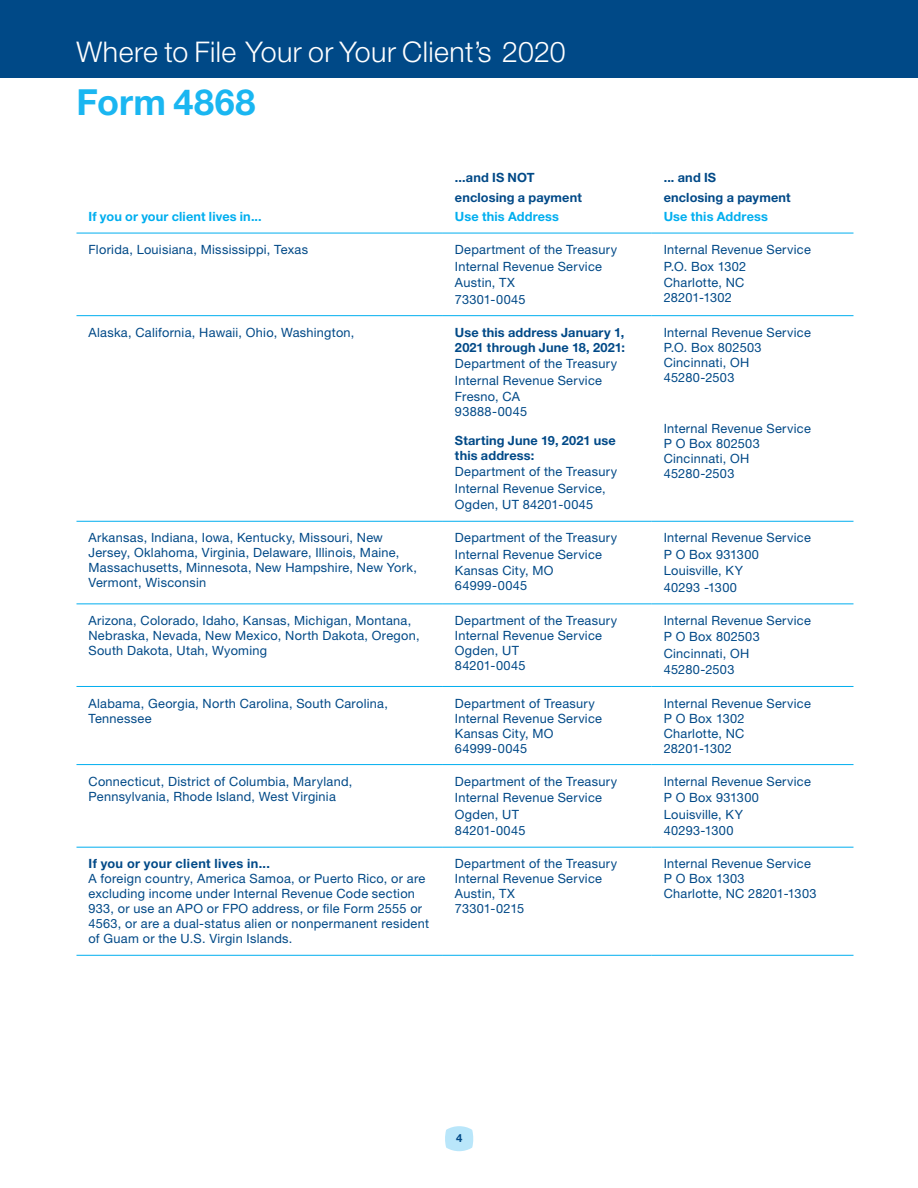
<style>
.page{position:relative;width:918px;height:1188px;background:#fff}
.page>*{position:absolute;margin:0;border:0;box-sizing:border-box;transform-origin:0 0}
._02_Head_Forms_Numbe{font:700 36px "Helvetica Neue LT Std";letter-spacing:.01em;color:#1ab6f1}
._01_Head_leaders{font:300 28.5px "Helvetica Neue LT Std";letter-spacing:.015em;color:#fff}
.table_body{font:12.75px/15px "Helvetica Neue LT Std";letter-spacing:.02em;color:#004987}
.Addresses{font:12.75px/16.5px "Helvetica Neue LT Std";letter-spacing:.02em;color:#004987}
.addresses_less_space{font:12.75px/16.5px "Helvetica Neue LT Std";letter-spacing:.02em;color:#004987}
.Cyan_Heads{font:700 12.75px/19.5px "Helvetica Neue LT Std";letter-spacing:.01em;color:#004987}
.addresses_bold_headi{font:700 12.75px/15px "Helvetica Neue LT Std";letter-spacing:.01em;color:#004987}
.Cyan_Heads-2{font:700 12.75px "Helvetica Neue LT Std";letter-spacing:.01em;color:#00aeef}
.t1{font:700 11.25px "Helvetica Neue LT Std";color:#004987}
.s1{color:#00aeef}
.s2{font-weight:700}
</style>
<div class="page">
<svg style="left:445px;top:1126px;width:29px;height:25px"></svg>
<div style="left:0;top:0;width:918px;height:78px;background:#004987"></div>
<hr style="left:76px;top:315px;width:367px;height:1px;background:#00aeef">
<hr style="left:443px;top:315px;width:209px;height:1px;background:#00aeef">
<hr style="left:652px;top:315px;width:202px;height:1px;background:#00aeef">
<hr style="left:76px;top:521px;width:367px;height:1px;background:#00aeef">
<hr style="left:443px;top:521px;width:209px;height:1px;background:#00aeef">
<hr style="left:652px;top:521px;width:202px;height:1px;background:#00aeef">
<hr style="left:76px;top:604px;width:367px;height:1px;background:#00aeef">
<hr style="left:443px;top:604px;width:209px;height:1px;background:#00aeef">
<hr style="left:652px;top:604px;width:202px;height:1px;background:#00aeef">
<hr style="left:76px;top:686px;width:367px;height:1px;background:#00aeef">
<hr style="left:443px;top:686px;width:209px;height:1px;background:#00aeef">
<hr style="left:652px;top:686px;width:202px;height:1px;background:#00aeef">
<hr style="left:76px;top:764px;width:367px;height:1px;background:#00aeef">
<hr style="left:443px;top:764px;width:209px;height:1px;background:#00aeef">
<hr style="left:652px;top:764px;width:202px;height:1px;background:#00aeef">
<hr style="left:76px;top:847px;width:367px;height:1px;background:#00aeef">
<hr style="left:443px;top:847px;width:209px;height:1px;background:#00aeef">
<hr style="left:652px;top:847px;width:202px;height:1px;background:#00aeef">
<hr style="left:76px;top:233px;width:367px;height:1px;background:#00aeef">
<hr style="left:443px;top:233px;width:209px;height:1px;background:#00aeef">
<hr style="left:652px;top:233px;width:202px;height:1px;background:#00aeef">
<hr style="left:76px;top:955px;width:367px;height:1px;background:#00aeef">
<hr style="left:443px;top:955px;width:209px;height:1px;background:#00aeef">
<hr style="left:652px;top:955px;width:202px;height:1px;background:#00aeef">
<p class="_01_Head_leaders" style="left:76px;top:35px;width:491px">Where to File Your or Your Client’s 2020</p>
<p class="_02_Head_Forms_Numbe" style="left:76px;top:80px;width:180px">Form 4868</p>
<p class="Cyan_Heads-2" style="left:88px;top:209px;width:175px">If you or your client lives in...</p>
<p class="Cyan_Heads" style="left:455px;top:167px;width:128px">...and IS NOT enclosing a payment<br><span class="s1">Use this Address</span></p>
<p class="Cyan_Heads" style="left:664px;top:167px;width:128px">... and IS<br>enclosing a payment<br><span class="s1">Use this Address</span></p>
<p class="table_body" style="left:88px;top:242px;width:221px">Florida, Louisiana, Mississippi, Texas</p>
<p class="Addresses" style="left:455px;top:241px;width:164px">Department of the Treasury<br>Internal Revenue Service<br>Austin, TX<br>73301-0045</p>
<p class="Addresses" style="left:664px;top:241px;width:149px">Internal Revenue Service<br>P.O. Box 1302<br>Charlotte, NC</p>
<p class="Addresses" style="left:664px;top:289px;width:70px">28201-1302</p>
<p class="table_body" style="left:88px;top:325px;width:267px">Alaska, California, Hawaii, Ohio, Washington,</p>
<p class="addresses_bold_headi" style="left:455px;top:324px;width:171px">Use this address January 1,<br>2021 through June 18, 2021:</p>
<p class="addresses_less_space" style="left:455px;top:355px;width:164px">Department of the Treasury<br>Internal Revenue Service<br>Fresno, CA</p>
<p class="addresses_less_space" style="left:455px;top:403px;width:74px">93888-0045</p>
<p class="addresses_bold_headi" style="left:455px;top:432px;width:162px">Starting June 19, 2021 use this address:</p>
<p class="addresses_less_space" style="left:455px;top:463px;width:164px">Department of the Treasury<br>Internal Revenue Service,<br>Ogden, UT 84201-0045</p>
<p class="table_body" style="left:88px;top:530px;width:330px">Arkansas, Indiana, Iowa, Kentucky, Missouri, New Jersey, Oklahoma, Virginia, Delaware, Illinois, Maine, Massachusetts, Minnesota, New Hampshire, New York, Vermont, Wisconsin</p>
<p class="Addresses" style="left:455px;top:529px;width:164px">Department of the Treasury<br>Internal Revenue Service<br>Kansas City, MO</p>
<p class="Addresses" style="left:455px;top:577px;width:74px">64999-0045</p>
<p class="Addresses" style="left:664px;top:325px;width:149px;line-height:15px">Internal Revenue Service<br>P.O. Box 802503<br>Cincinnati, OH<br>45280-2503</p>
<p class="Addresses" style="left:664px;top:421px;width:149px;line-height:15px">Internal Revenue Service<br>P O Box 802503<br>Cincinnati, OH<br>45280-2503</p>
<p class="Addresses" style="left:664px;top:529px;width:149px">Internal Revenue Service<br>P O Box 931300<br>Louisville, KY<br>40293 -1300</p>
<p class="table_body" style="left:88px;top:613px;width:333px">Arizona, Colorado, Idaho, Kansas, Michigan, Montana,<br>Nebraska, Nevada, New Mexico, North Dakota, Oregon,<br>South Dakota, Utah, Wyoming</p>
<p class="addresses_less_space" style="left:455px;top:613px;width:164px;line-height:15px">Department of the Treasury<br>Internal Revenue Service<br>Ogden, UT<br>84201-0045</p>
<p class="Addresses" style="left:664px;top:612px;width:149px">Internal Revenue Service<br>P O Box 802503<br>Cincinnati, OH<br>45280-2503</p>
<p class="table_body" style="left:88px;top:695px;width:301px">Alabama, Georgia, North Carolina, South Carolina,<br>Tennessee</p>
<p class="addresses_less_space" style="left:455px;top:695px;width:149px;line-height:15px">Department of Treasury<br>Internal Revenue Service<br>Kansas City, MO<br>64999-0045</p>
<p class="addresses_less_space" style="left:664px;top:695px;width:149px;line-height:15px">Internal Revenue Service<br>P O Box 1302<br>Charlotte, NC<br>28201-1302</p>
<p class="table_body" style="left:88px;top:773px;width:265px">Connecticut, District of Columbia, Maryland,<br>Pennsylvania, Rhode Island, West Virginia</p>
<p class="addresses_less_space" style="left:455px;top:773px;width:164px">Department of the Treasury<br>Internal Revenue Service<br>Ogden, UT<br>84201-0045</p>
<p class="addresses_less_space" style="left:664px;top:773px;width:149px">Internal Revenue Service<br>P O Box 931300<br>Louisville, KY<br>40293-1300</p>
<p class="table_body" style="left:88px;top:856px;width:342px"><span class="s2">If you or your client lives in...<br></span>A foreign country, America Samoa, or Puerto Rico, or are excluding income under Internal Revenue Code section 933, or use an APO or FPO address, or file Form 2555 or 4563, or are a dual-status alien or nonpermanent resident of Guam or the U.S. Virgin Islands.</p>
<p class="Addresses" style="left:455px;top:856px;width:164px;line-height:15px">Department of the Treasury<br>Internal Revenue Service<br>Austin, TX<br>73301-0215</p>
<p class="Addresses" style="left:664px;top:856px;width:154px;line-height:15px">Internal Revenue Service<br>P O Box 1303<br>Charlotte, NC 28201-1303</p>
<p class="t1" style="left:456px;top:1131px;width:8px">4</p>
</div>
